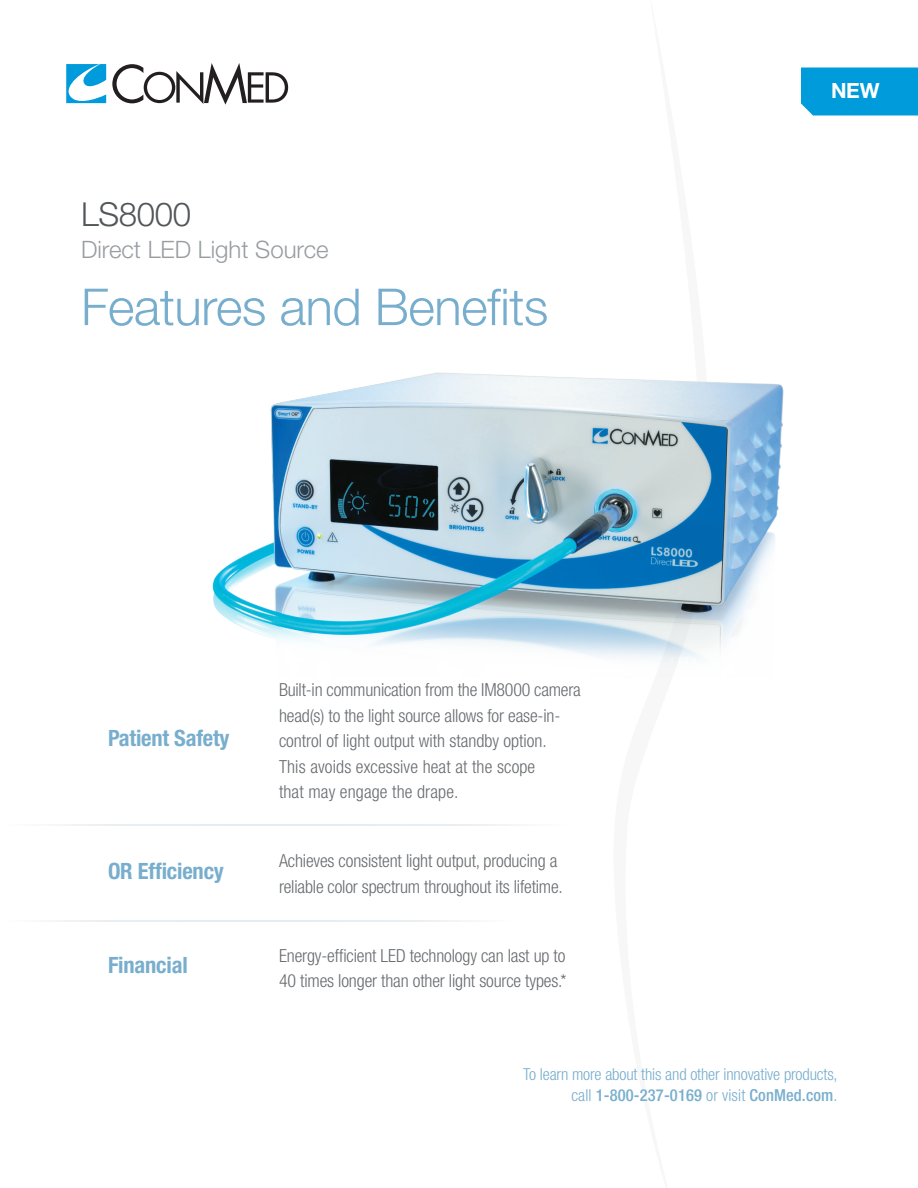
<style>
.page{position:relative;width:918px;height:1188px;background:#fff}
.page>*{position:absolute;margin:0;border:0;box-sizing:border-box;transform-origin:0 0}
.Body_Copy{font:300 51px "Helvetica Neue LT Std";letter-spacing:-.01em;color:#78aecd}
.Body_Copy-2{font:300 33px "Helvetica Neue LT Std";letter-spacing:-.01em;color:#515659}
.Body_Copy-3{font:300 24px "Helvetica Neue LT Std";color:#989da2}
.t1{font:700 condensed 22.5px "Helvetica Neue LT Std";letter-spacing:-.01em;color:#78aecd}
.t2{font:700 21px "Helvetica Neue LT Std";color:#fff}
.t3{font:300 condensed 18px/25.5px "Helvetica Neue LT Std";letter-spacing:-.01em;color:#686c70}
.Body_Text{font:300 condensed 16.5px/21px "Helvetica Neue LT Std";letter-spacing:-.01em;color:#78aecd;text-align:right}
.s1{font-weight:500}
</style>
<div class="page">
<svg style="left:112px;top:63px;width:176px;height:42px"></svg>
<svg style="left:66px;top:64px;width:40px;height:40px"></svg>
<div style="left:801px;top:68px;width:117px;height:48px;background:#009bda"></div>
<img style="left:212px;top:372px;width:572px;height:295px">
<p class="Body_Copy-2" style="left:81px;top:194px;width:112px">LS8000</p>
<p class="Body_Copy-3" style="left:81px;top:234px;width:249px">Direct LED Light Source</p>
<p class="Body_Copy" style="left:81px;top:276px;width:469px">Features and Benefits</p>
<p class="t1" style="left:108px;top:724px;width:123px">Patient Safety</p>
<p class="t1" style="left:108px;top:857px;width:117px">OR Efficiency</p>
<p class="t1" style="left:108px;top:952px;width:81px">Financial</p>
<p class="t3" style="left:279px;top:677px;width:303px">Built-in communication from the IM8000 camera head(s) to the light source allows for ease-in&shy;control of light output with standby option.<br>This avoids excessive heat at the scope<br>that may engage the drape.</p>
<p class="t3" style="left:279px;top:848px;width:285px">Achieves consistent light output, producing a reliable color spectrum throughout its lifetime.</p>
<p class="t3" style="left:279px;top:943px;width:289px">Energy-efficient LED technology can last up to<br>40 times longer than other light source types.*</p>
<p class="t2" style="left:831px;top:77px;width:50px">NEW</p>
<p class="Body_Text" style="left:523px;top:1063px;width:316px">To learn more about this and other innovative products, call <span class="s1">1-800-237-0169</span> or visit <span class="s1">ConMed.com</span>.</p>
</div>
